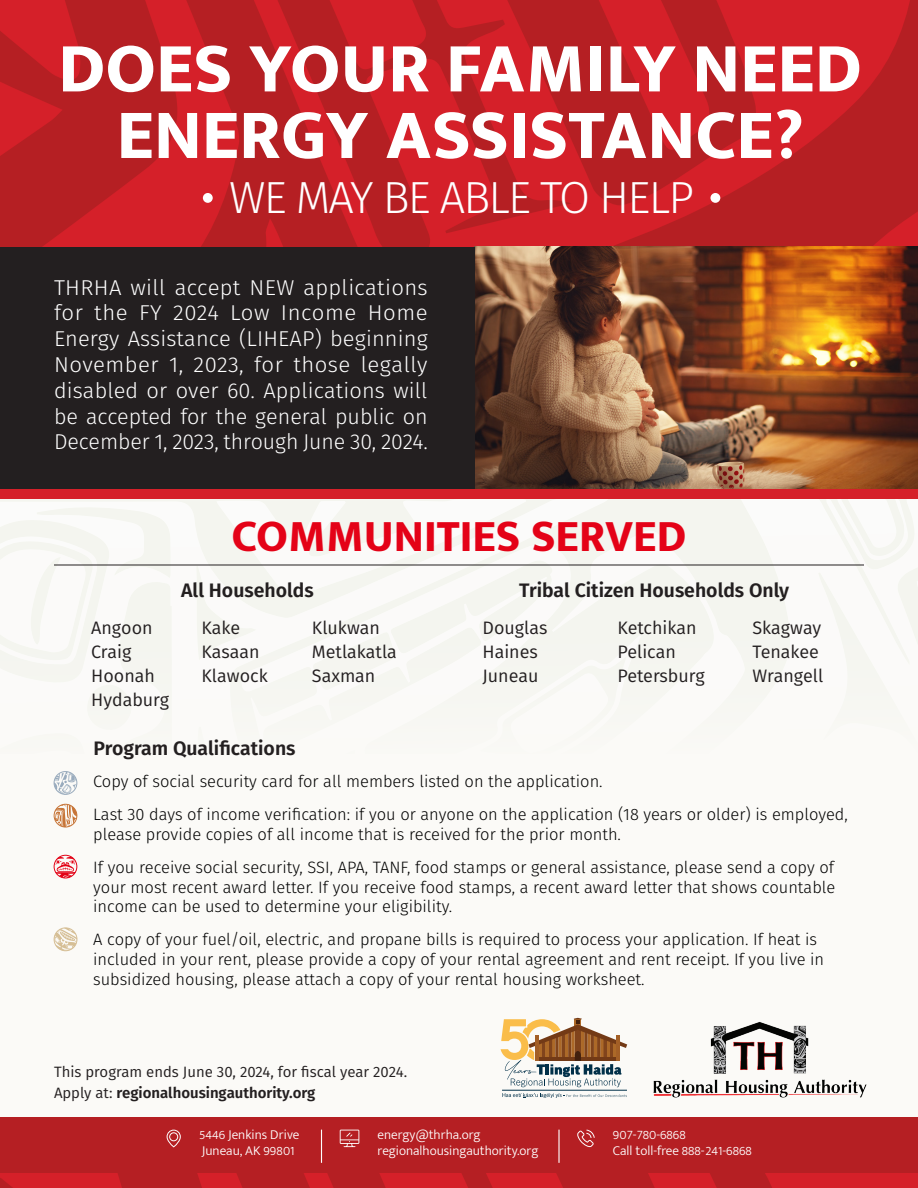
<style>
.page{position:relative;width:918px;height:1188px;background:#fff}
.page>*{position:absolute;margin:0;border:0;box-sizing:border-box;transform-origin:0 0}
.t1{font:800 71.4px/66.6px "Mukta Mahee";color:#fff;text-align:center}
.t2{font:800 45px "Mukta Mahee";color:#e40217}
.t3{font:300 45px "Fira Sans";letter-spacing:-.04em;color:#fff}
.t4{font:300 21.45px/25.8px "Fira Sans";color:#fff;text-align:justify}
.t5{font:600 19.5px "Fira Sans";color:#231f20}
.t6{font:18px "Fira Sans";color:#231f20}
.t7{font:300 16.5px/19.8px "Fira Sans";color:#000}
.t8{font:15px/21px "Fira Sans";color:#231f20}
.t9{font:300 13.5px/16.2px "Mukta Mahee";color:#fff}
.s1{font-weight:600}
</style>
<div class="page">
<div style="left:0;top:529px;width:918px;height:659px;background:#fbfaf7"></div>
<div style="left:0;top:498px;width:918px;height:67px;background:#f7f8f4"></div>
<svg style="left:526px;top:529px;width:219px;height:36px"></svg>
<svg style="left:216px;top:499px;width:310px;height:66px"></svg>
<svg style="left:837px;top:498px;width:72px;height:64px"></svg>
<svg style="left:0;top:536px;width:99px;height:29px"></svg>
<svg style="left:759px;top:0;width:159px;height:247px;background:#c31f25"></svg>
<svg style="left:178px;top:0;width:581px;height:247px;background:#c41f25"></svg>
<svg style="left:0;top:0;width:178px;height:247px;background:#c01f25"></svg>
<img style="left:474px;top:247px;width:444px;height:242px">
<div style="left:0;top:247px;width:474px;height:247px;background:#231f20"></div>
<div style="left:0;top:489px;width:918px;height:9px;background:#d52029"></div>
<svg style="left:501px;top:1018px;width:126px;height:69px"></svg>
<svg style="left:502px;top:1093px;width:125px;height:5px"></svg>
<hr style="left:502px;top:1090px;width:125px;height:1px;background:#013049">
<svg style="left:0;top:1172px;width:918px;height:16px;background:#c61f26"></svg>
<img style="left:653px;top:1022px;width:214px;height:76px">
<hr style="left:54px;top:565px;width:810px;height:1px;background:#231f20">
<div style="left:203px;top:193px;width:10px;height:10px;background:#fff;border-radius:50%"></div>
<div style="left:710px;top:193px;width:10px;height:10px;background:#fff;border-radius:50%"></div>
<svg style="left:54px;top:772px;width:23px;height:22px"></svg>
<div style="left:54px;top:771px;width:23px;height:23px;border:1px solid #99abbd;border-radius:50%"></div>
<svg style="left:54px;top:804px;width:23px;height:23px"></svg>
<div style="left:54px;top:804px;width:23px;height:23px;border:1px solid #c77538;border-radius:50%"></div>
<svg style="left:54px;top:855px;width:23px;height:23px"></svg>
<div style="left:54px;top:855px;width:23px;height:23px;border:1px solid #e30317;border-radius:50%"></div>
<svg style="left:54px;top:928px;width:23px;height:23px"></svg>
<div style="left:54px;top:928px;width:23px;height:23px;border:1px solid #d6bf96;border-radius:50%"></div>
<div style="left:0;top:1117px;width:918px;height:55px;background:#b51f23"></div>
<hr style="left:321px;top:1130px;width:1px;height:33px;background:#fff">
<hr style="left:558px;top:1130px;width:2px;height:33px;background:#fff">
<svg style="left:340px;top:1130px;width:19px;height:17px"></svg>
<svg style="left:577px;top:1130px;width:18px;height:17px"></svg>
<svg style="left:167px;top:1130px;width:14px;height:17px"></svg>
<p class="t1" style="left:58px;top:33px;width:805px">DOES YOUR FAMILY NEED<br>ENERGY ASSISTANCE?</p>
<p class="t3" style="left:229px;top:165px;width:466px">WE MAY BE ABLE TO HELP</p>
<p class="t4" style="left:54px;top:274px;width:375px">THRHA will accept NEW applications for the FY 2024 Low Income Home Energy Assistance (LIHEAP) beginning November 1, 2023, for those legally disabled or over 60. Applications will be accepted for the general public on December 1, 2023, through June 30, 2024.</p>
<p class="t2" style="left:232px;top:509px;width:456px">COMMUNITIES SERVED</p>
<p class="t6" style="left:91px;top:615px;width:63px">Angoon</p>
<p class="t6" style="left:91px;top:639px;width:42px">Craig</p>
<p class="t6" style="left:91px;top:663px;width:65px">Hoonah</p>
<p class="t6" style="left:91px;top:687px;width:79px">Hydaburg</p>
<p class="t5" style="left:181px;top:574px;width:134px">All Households</p>
<p class="t6" style="left:202px;top:615px;width:40px">Kake</p>
<p class="t6" style="left:202px;top:639px;width:60px">Kasaan</p>
<p class="t6" style="left:202px;top:663px;width:68px">Klawock</p>
<p class="t6" style="left:312px;top:615px;width:70px">Klukwan</p>
<p class="t6" style="left:312px;top:639px;width:86px">Metlakatla</p>
<p class="t6" style="left:312px;top:663px;width:65px">Saxman</p>
<p class="t5" style="left:93px;top:732px;width:204px">Program Qualifications</p>
<p class="t5" style="left:519px;top:574px;width:272px">Tribal Citizen Households Only</p>
<p class="t6" style="left:482px;top:615px;width:66px">Douglas</p>
<p class="t6" style="left:482px;top:639px;width:57px">Haines</p>
<p class="t6" style="left:482px;top:663px;width:57px">Juneau</p>
<p class="t6" style="left:617px;top:615px;width:81px">Ketchikan</p>
<p class="t6" style="left:617px;top:639px;width:60px">Pelican</p>
<p class="t6" style="left:617px;top:663px;width:89px">Petersburg</p>
<p class="t6" style="left:752px;top:615px;width:70px">Skagway</p>
<p class="t6" style="left:752px;top:639px;width:68px">Tenakee</p>
<p class="t6" style="left:752px;top:663px;width:72px">Wrangell</p>
<p class="t7" style="left:93px;top:771px;width:511px">Copy of social security card for all members listed on the application.</p>
<p class="t7" style="left:93px;top:804px;width:756px">Last 30 days of income verification: if you or anyone on the application (18 years or older) is employed, please provide copies of all income that is received for the prior month.</p>
<p class="t7" style="left:93px;top:857px;width:744px;text-align:justify">If you receive social security, SSI, APA, TANF, food stamps or general assistance, please send a copy of your most recent award letter. If you receive food stamps, a recent award letter that shows countable income can be used to determine your eligibility.</p>
<p class="t7" style="left:93px;top:930px;width:732px">A copy of your fuel/oil, electric, and propane bills is required to process your application. If heat is included in your rent, please provide a copy of your rental agreement and rent receipt. If you live in subsidized housing, please attach a copy of your rental housing worksheet.</p>
<p class="t8" style="left:54px;top:1061px;width:355px">This program ends June 30, 2024, for fiscal year 2024.<br>Apply at: <span class="s1">regionalhousingauthority.org</span></p>
<p class="t9" style="left:378px;top:1126px;width:162px">energy@thrha.org regionalhousingauthority.org</p>
<p class="t9" style="left:199px;top:1126px;width:102px">5446 Jenkins Drive<br>Juneau, AK 99801</p>
<p class="t9" style="left:613px;top:1126px;width:140px">907-780-6868<br>Call toll-free 888-241-6868</p>
</div>
